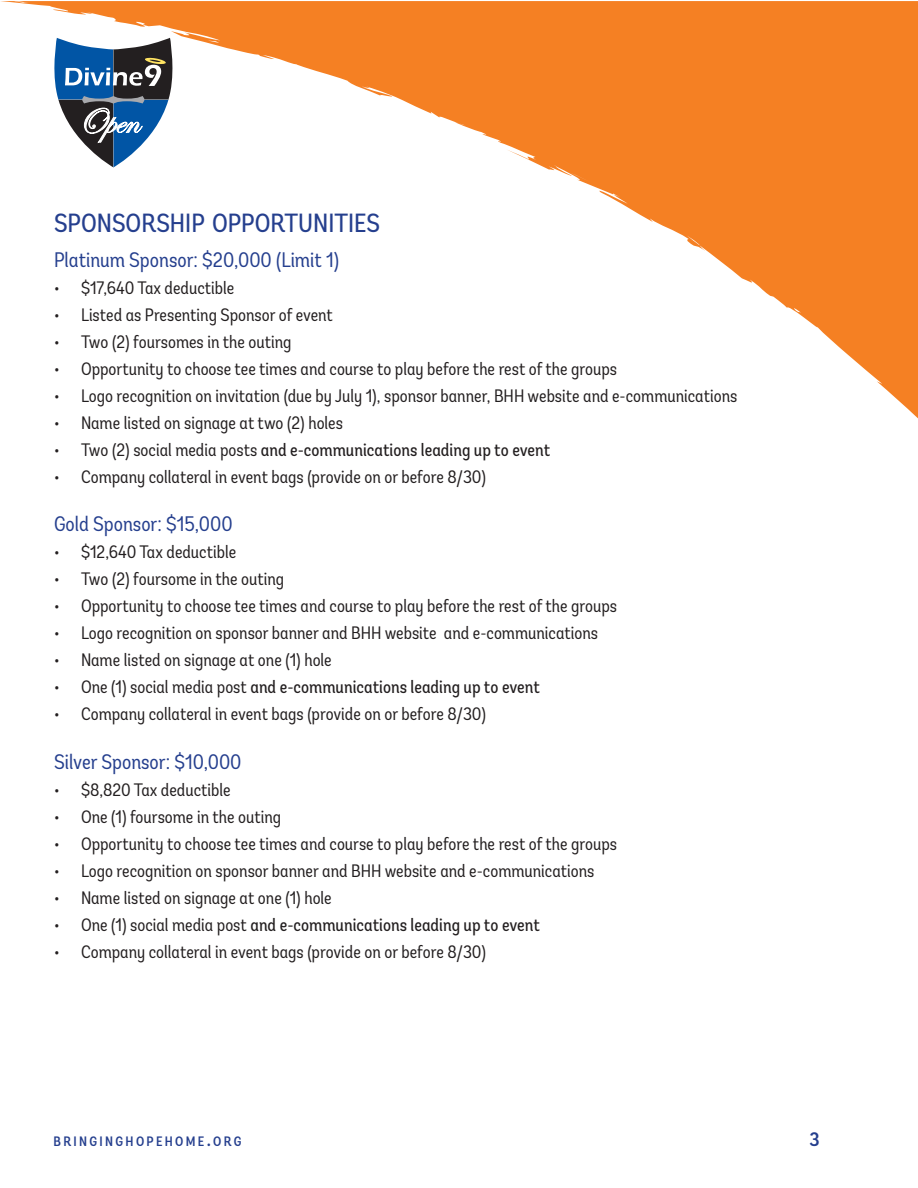
<style>
.page{position:relative;width:918px;height:1188px;background:#fff}
.page>*{position:absolute;margin:0;border:0;box-sizing:border-box;transform-origin:0 0}
.t1{font:26.25px "Andes Condensed";color:#253f8e}
.t2{font:condensed 21px "Andes";color:#253f8e}
.t3{font:500 condensed 19.5px "Andes";color:#253f8e}
.t4{font:condensed 18px "Andes";color:#231f20}
.t5{font:18px "Andes Condensed";color:#231f20}
.t6{font:500 condensed 13.65px "Andes";letter-spacing:.17em;color:#253f8e}
.s1{font-family:"Andes";font-stretch:condensed}
.s2{font-size:19.5px}
</style>
<div class="page">
<svg style="left:0;top:1px;width:918px;height:417px"></svg>
<svg style="left:54px;top:38px;width:118px;height:129px"></svg>
<p class="t1" style="left:54px;top:207px;width:328px">SPONSORSHIP OPPORTUNITIES</p>
<p class="t2" style="left:54px;top:247px;width:287px">Platinum Sponsor: $20,000 (Limit 1)</p>
<p class="t4" style="left:54px;top:277px;width:182px">• $17,640 Tax deductible</p>
<p class="t4" style="left:54px;top:304px;width:280px">• Listed as Presenting Sponsor of event</p>
<p class="t4" style="left:54px;top:331px;width:239px">• Two (2) foursomes in the outing</p>
<p class="t4" style="left:54px;top:358px;width:565px">• Opportunity to choose tee times and course to play before the rest of the groups</p>
<p class="t4" style="left:54px;top:385px;width:685px">• Logo recognition on invitation (due by July 1), sponsor banner, BHH website and e-communications</p>
<p class="t4" style="left:54px;top:412px;width:291px">• Name listed on signage at two (2) holes</p>
<p class="t5" style="left:54px;top:439px;width:498px"><span class="s1">• Two (2) social media posts</span> and e-communications leading up to event</p>
<p class="t4" style="left:54px;top:466px;width:433px">• Company collateral in event bags (provide on or before 8/30)</p>
<p class="t2" style="left:54px;top:512px;width:180px">Gold Sponsor: $15,000</p>
<p class="t4" style="left:54px;top:541px;width:184px">• $12,640 Tax deductible</p>
<p class="t4" style="left:54px;top:568px;width:232px">• Two (2) foursome in the outing</p>
<p class="t4" style="left:54px;top:595px;width:565px">• Opportunity to choose tee times and course to play before the rest of the groups</p>
<p class="t4" style="left:54px;top:622px;width:546px">• Logo recognition on sponsor banner and BHH website and e-communications</p>
<p class="t4" style="left:54px;top:649px;width:279px">• Name listed on signage at one (1) hole</p>
<p class="t5" style="left:54px;top:676px;width:487px"><span class="s1">• One (1) social media post</span> and e-communications leading up to event</p>
<p class="t4" style="left:54px;top:703px;width:433px">• Company collateral in event bags (provide on or before 8/30)</p>
<p class="t2" style="left:54px;top:749px;width:189px">Silver Sponsor: $10,000</p>
<p class="t4" style="left:54px;top:779px;width:178px">• $8,820 Tax deductible</p>
<p class="t4" style="left:54px;top:806px;width:229px">• One (1) foursome in the outing</p>
<p class="t4" style="left:54px;top:833px;width:565px">• Opportunity to choose tee times and course to play before the rest of the groups</p>
<p class="t4" style="left:54px;top:860px;width:542px">• Logo recognition on sponsor banner and BHH website and e-communications</p>
<p class="t4" style="left:54px;top:887px;width:279px">• Name listed on signage at one (1) hole</p>
<p class="t5" style="left:54px;top:914px;width:487px"><span class="s1">• One (1) social media post</span> and e-communications leading up to event</p>
<p class="t4" style="left:54px;top:941px;width:433px">• Company collateral in event bags (provide on or before 8/30)</p>
<p class="t6" style="left:54px;top:1133px;width:189px">BRINGINGHOPEHOME<span class="s2">.</span>ORG</p>
<p class="t3" style="left:810px;top:1128px;width:12px">3</p>
</div>
